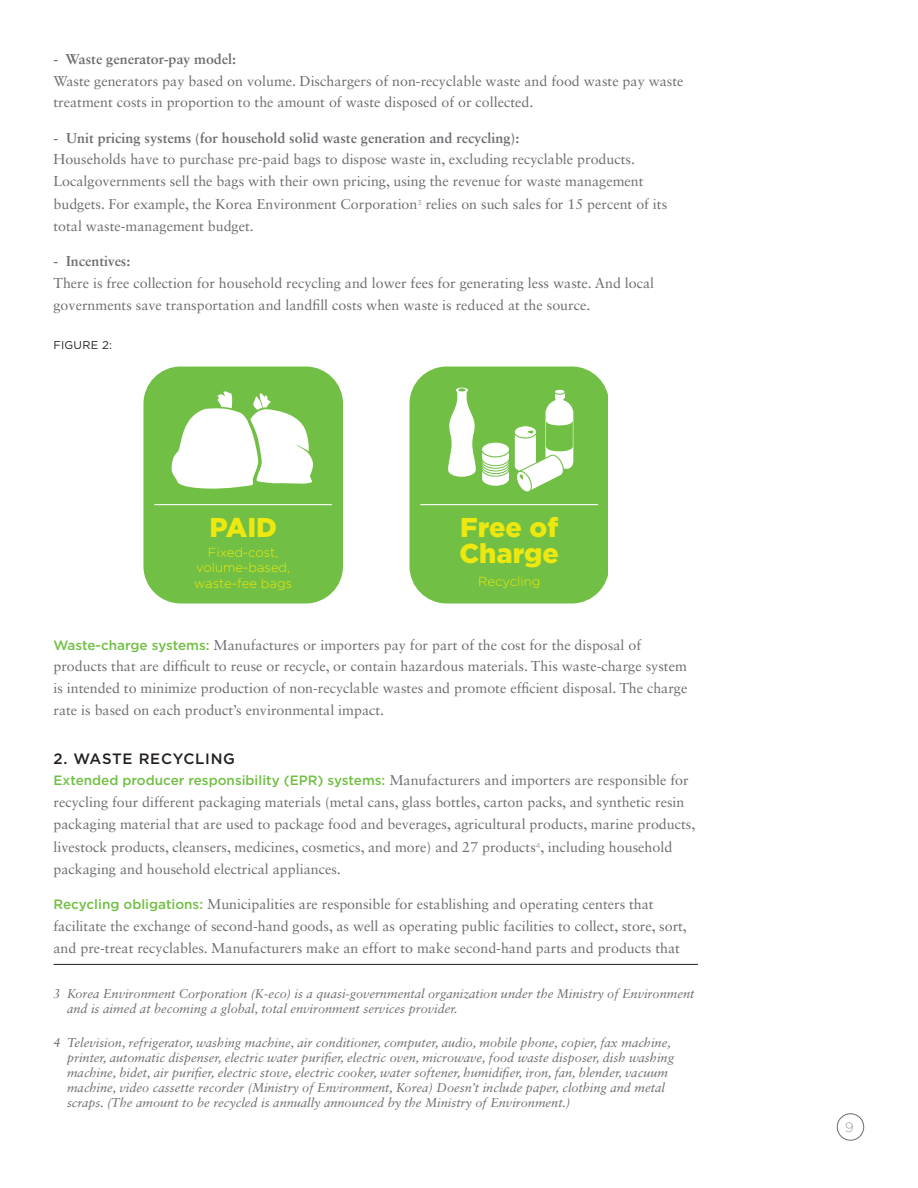
<style>
.page{position:relative;width:918px;height:1188px;background:#fff}
.page>*{position:absolute;margin:0;border:0;box-sizing:border-box;transform-origin:0 0}
.t1{font:900 27.15px/26.1px "Gotham HTF";color:#ece810}
.small_head_all_cap{font:500 15px "Gotham";letter-spacing:.05em;color:#231f20}
.body{font:14.25px/21.8px "Sabon LT Std";color:#6c6d70}
.body-2{font:500 13.5px "Gotham HTF";color:#71bf44}
.t2{font:200 13.5px "Gotham";color:#6c6d70}
.t3{font:300 13.05px/15.6px "Gotham";color:#ece810;text-align:center}
.footnote{font:italic 12.75px/15px "Sabon LT Std";color:#6c6d70}
.chart_title_space_be{font:11.25px "Gotham";letter-spacing:.02em;color:#231f20}
.s1{font-weight:700}
.s2{font-family:"Gotham HTF";font-weight:500;font-size:13.5px;color:#71bf44}
.s3{font-family:"Sabon LT Std";font-weight:400;font-size:14.25px;color:#6c6d70}
</style>
<div class="page">
<div style="left:837px;top:1113px;width:27px;height:27px;border:1px solid #6c6d70;border-radius:50%"></div>
<hr style="left:54px;top:964px;width:644px;height:1px;background:#231f20">
<div style="left:409px;top:367px;width:199px;height:236px;background:#71bf44"></div>
<svg style="left:448px;top:388px;width:125px;height:105px"></svg>
<hr style="left:420px;top:504px;width:178px;height:1px;background:#fff">
<div style="left:143px;top:367px;width:200px;height:236px;background:#71bf44;border-radius:37px"></div>
<hr style="left:154px;top:504px;width:178px;height:1px;background:#fff">
<svg style="left:172px;top:391px;width:141px;height:98px"></svg>
<p class="body" style="left:54px;top:48px;width:632px"><span class="s1">- Waste generator-pay model:<br></span>Waste generators pay based on volume. Dischargers of non-recyclable waste and food waste pay waste treatment costs in proportion to the amount of waste disposed of or collected.</p>
<p class="body" style="left:54px;top:127px;width:592px"><span class="s1">- Unit pricing systems (for household solid waste generation and recycling):<br></span>Households have to purchase pre-paid bags to dispose waste in, excluding recyclable products.<br>Localgovernments sell the bags with their own pricing, using the revenue for waste management</p>
<p class="body" style="left:54px;top:193px;width:615px">budgets. For example, the Korea Environment Corporation<sup>3</sup> relies on such sales for 15 percent of its total waste-management budget.</p>
<p class="body" style="left:54px;top:250px;width:602px"><span class="s1">- Incentives:<br></span>There is free collection for household recycling and lower fees for generating less waste. And local governments save transportation and landfill costs when waste is reduced at the source.</p>
<p class="chart_title_space_be" style="left:54px;top:339px;width:60px">FIGURE 2:</p>
<p class="t1" style="left:209px;top:514px;width:69px">PAID</p>
<p class="t3" style="left:194px;top:544px;width:99px">Fixed-cost, volume-based, waste-fee bags</p>
<p class="t1" style="left:459px;top:514px;width:101px">Free of<br>Charge</p>
<p class="t3" style="left:478px;top:573px;width:64px">Recycling</p>
<p class="body" style="left:54px;top:634px;width:635px"><span class="s2">Waste-charge systems:</span> Manufactures or importers pay for part of the cost for the disposal of products that are difficult to reuse or recycle, or contain hazardous materials. This waste-charge system is intended to minimize production of non-recyclable wastes and promote efficient disposal. The charge rate is based on each product’s environmental impact.</p>
<p class="small_head_all_cap" style="left:54px;top:750px;width:183px">2. WASTE RECYCLING</p>
<p class="body-2" style="left:54px;top:773px;width:637px">Extended producer responsibility (EPR) systems: <span class="s3">Manufacturers and importers are responsible for</span></p>
<p class="body" style="left:54px;top:791px;width:643px">recycling four different packaging materials (metal cans, glass bottles, carton packs, and synthetic resin packaging material that are used to package food and beverages, agricultural products, marine products,</p>
<p class="body" style="left:54px;top:836px;width:620px">livestock products, cleansers, medicines, cosmetics, and more) and 27 products<sup>4</sup>, including household packaging and household electrical appliances.</p>
<p class="body" style="left:54px;top:893px;width:635px"><span class="s2">Recycling obligations:</span> Municipalities are responsible for establishing and operating centers that facilitate the exchange of second-hand goods, as well as operating public facilities to collect, store, sort, and pre-treat recyclables. Manufacturers make an effort to make second-hand parts and products that</p>
<p class="footnote" style="left:67px;top:986px;width:629px;text-indent:-14px">3 Korea Environment Corporation (K-eco) is a quasi-governmental organization under the Ministry of Environment and is aimed at becoming a global, total environment services provider.</p>
<p class="footnote" style="left:67px;top:1035px;width:609px;text-indent:-14px">4 Television, refrigerator, washing machine, air conditioner, computer, audio, mobile phone, copier, fax machine, printer, automatic dispenser, electric water purifier, electric oven, microwave, food waste disposer, dish washing machine, bidet, air purifier, electric stove, electric cooker, water softener, humidifier, iron, fan, blender, vacuum machine, video cassette recorder (Ministry of Environment, Korea) Doesn’t include paper, clothing and metal scraps. (The amount to be recycled is annually announced by the Ministry of Environment.)</p>
<p class="t2" style="left:845px;top:1120px;width:10px">9</p>
</div>
